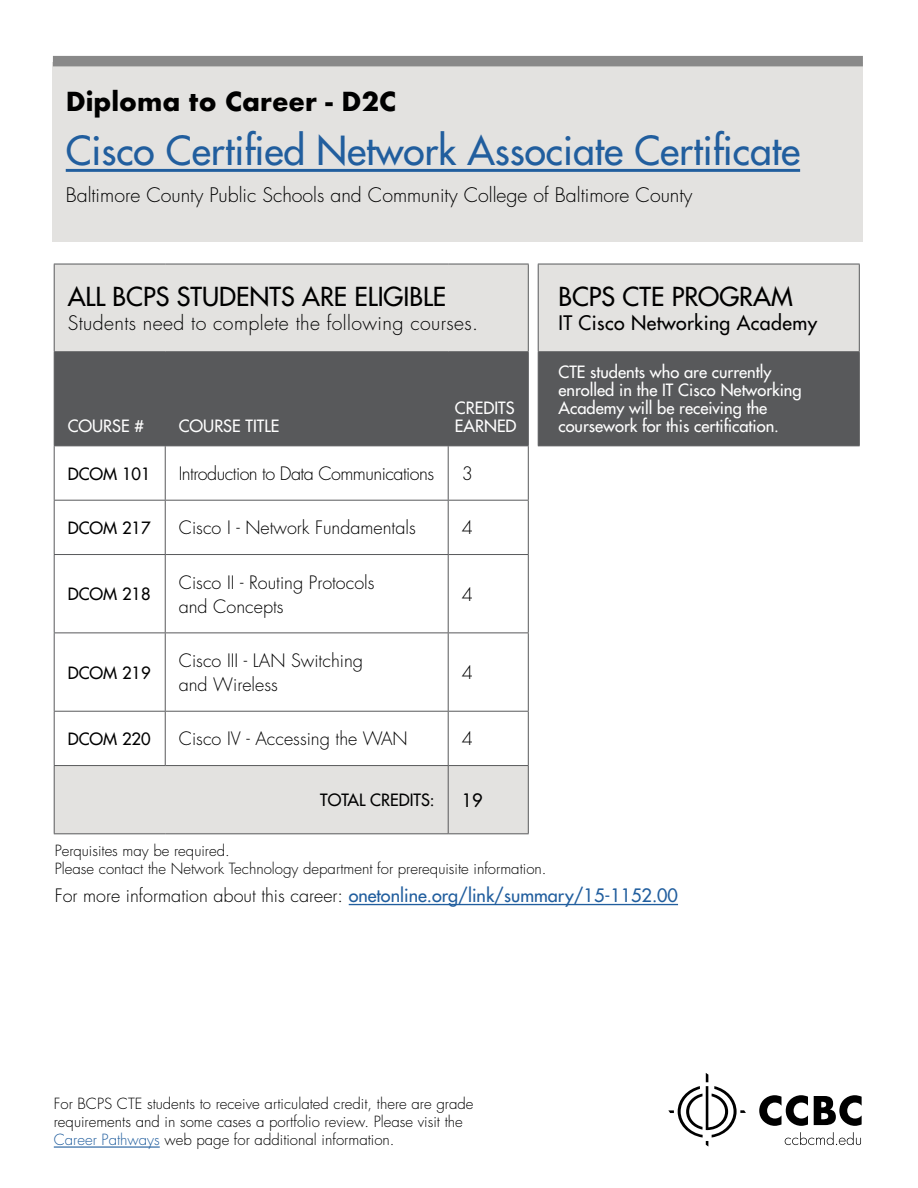
<style>
.page{position:relative;width:918px;height:1188px;background:#fff}
.page>*{position:absolute;margin:0;border:0;box-sizing:border-box;transform-origin:0 0}
.t1{font:39px "Futura";color:#215e9e}
.t2{font:25.5px "Futura";color:#000}
.t3{font:700 25.5px "Futura";color:#000}
.t4{font:300 19.5px "Futura";color:#000}
.t5{font:300 19.5px "Futura";letter-spacing:.02em;color:#000}
.t6{font:19.5px "Futura";letter-spacing:.02em;color:#000}
.t7{font:300 18px/24px "Futura";color:#000}
.t8{font:18px "Futura";color:#215e9e}
.t9{font:300 18px "Futura";letter-spacing:-.03em;color:#000}
.t10{font:18px "Futura";color:#000}
.t11{font:16.5px/18px "Futura";color:#fff}
.t12{font:16.5px "Futura";color:#000}
.t13{font:300 15px/18px "Futura";color:#000}
.s1{font-weight:300;color:#000}
.s2{color:#215e9e}
</style>
<div class="page">
<svg style="left:668px;top:1073px;width:78px;height:74px"></svg>
<svg style="left:759px;top:1095px;width:49px;height:31px"></svg>
<svg style="left:814px;top:1095px;width:48px;height:31px"></svg>
<svg style="left:785px;top:1132px;width:76px;height:13px"></svg>
<div style="left:53px;top:63px;width:810px;height:179px;background:#e3e2e0"></div>
<hr style="left:66px;top:169px;width:734px;height:3px;background:#215e9e">
<div style="left:53px;top:56px;width:810px;height:10px;background:#898989"></div>
<svg style="left:55px;top:265px;width:804px;height:568px"></svg>
<div style="left:528px;top:264px;width:10px;height:88px;background:#fff"></div>
<div style="left:55px;top:352px;width:804px;height:94px;background:#58595b"></div>
<hr style="left:54px;top:264px;width:111px;height:1px;background:#58595b">
<hr style="left:54px;top:264px;width:1px;height:87px;background:#58595b">
<hr style="left:165px;top:264px;width:283px;height:1px;background:#58595b">
<hr style="left:448px;top:264px;width:81px;height:1px;background:#58595b">
<hr style="left:528px;top:264px;width:1px;height:87px;background:#58595b">
<hr style="left:538px;top:264px;width:322px;height:1px;background:#58595b">
<hr style="left:538px;top:264px;width:1px;height:87px;background:#58595b">
<hr style="left:859px;top:264px;width:1px;height:87px;background:#58595b">
<hr style="left:54px;top:351px;width:111px;height:1px;background:#58595b">
<hr style="left:54px;top:352px;width:1px;height:93px;background:#58595b">
<hr style="left:165px;top:351px;width:283px;height:1px;background:#58595b">
<hr style="left:165px;top:352px;width:1px;height:93px;background:#58595b">
<hr style="left:448px;top:351px;width:81px;height:1px;background:#58595b">
<hr style="left:448px;top:352px;width:1px;height:93px;background:#58595b">
<hr style="left:528px;top:352px;width:1px;height:93px;background:#58595b">
<hr style="left:538px;top:351px;width:322px;height:1px;background:#58595b">
<hr style="left:538px;top:352px;width:1px;height:93px;background:#58595b">
<hr style="left:859px;top:352px;width:1px;height:93px;background:#58595b">
<hr style="left:54px;top:445px;width:111px;height:1px;background:#58595b">
<hr style="left:54px;top:446px;width:1px;height:54px;background:#58595b">
<hr style="left:165px;top:445px;width:283px;height:1px;background:#58595b">
<hr style="left:165px;top:446px;width:1px;height:54px;background:#58595b">
<hr style="left:448px;top:445px;width:81px;height:1px;background:#58595b">
<hr style="left:448px;top:446px;width:1px;height:54px;background:#58595b">
<hr style="left:528px;top:446px;width:1px;height:54px;background:#58595b">
<hr style="left:538px;top:445px;width:322px;height:1px;background:#58595b">
<hr style="left:54px;top:500px;width:111px;height:1px;background:#58595b">
<hr style="left:54px;top:501px;width:1px;height:53px;background:#58595b">
<hr style="left:165px;top:500px;width:283px;height:1px;background:#58595b">
<hr style="left:165px;top:501px;width:1px;height:53px;background:#58595b">
<hr style="left:448px;top:500px;width:81px;height:1px;background:#58595b">
<hr style="left:448px;top:501px;width:1px;height:53px;background:#58595b">
<hr style="left:528px;top:501px;width:1px;height:53px;background:#58595b">
<hr style="left:54px;top:554px;width:111px;height:1px;background:#58595b">
<hr style="left:54px;top:555px;width:1px;height:78px;background:#58595b">
<hr style="left:165px;top:554px;width:283px;height:1px;background:#58595b">
<hr style="left:165px;top:555px;width:1px;height:78px;background:#58595b">
<hr style="left:448px;top:554px;width:81px;height:1px;background:#58595b">
<hr style="left:448px;top:555px;width:1px;height:78px;background:#58595b">
<hr style="left:528px;top:555px;width:1px;height:78px;background:#58595b">
<hr style="left:54px;top:633px;width:111px;height:1px;background:#58595b">
<hr style="left:54px;top:633px;width:1px;height:78px;background:#58595b">
<hr style="left:165px;top:633px;width:283px;height:1px;background:#58595b">
<hr style="left:165px;top:633px;width:1px;height:78px;background:#58595b">
<hr style="left:448px;top:633px;width:81px;height:1px;background:#58595b">
<hr style="left:448px;top:633px;width:1px;height:78px;background:#58595b">
<hr style="left:528px;top:633px;width:1px;height:78px;background:#58595b">
<hr style="left:54px;top:711px;width:111px;height:1px;background:#58595b">
<hr style="left:54px;top:712px;width:1px;height:53px;background:#58595b">
<hr style="left:165px;top:711px;width:283px;height:1px;background:#58595b">
<hr style="left:165px;top:712px;width:1px;height:53px;background:#58595b">
<hr style="left:448px;top:711px;width:81px;height:1px;background:#58595b">
<hr style="left:448px;top:712px;width:1px;height:53px;background:#58595b">
<hr style="left:528px;top:712px;width:1px;height:53px;background:#58595b">
<hr style="left:54px;top:765px;width:111px;height:1px;background:#58595b">
<hr style="left:54px;top:766px;width:1px;height:67px;background:#58595b">
<hr style="left:165px;top:765px;width:283px;height:1px;background:#58595b">
<hr style="left:448px;top:765px;width:81px;height:1px;background:#58595b">
<hr style="left:448px;top:766px;width:1px;height:67px;background:#58595b">
<hr style="left:528px;top:766px;width:1px;height:67px;background:#58595b">
<hr style="left:54px;top:833px;width:111px;height:1px;background:#58595b">
<hr style="left:165px;top:833px;width:283px;height:1px;background:#58595b">
<hr style="left:448px;top:833px;width:81px;height:1px;background:#58595b">
<hr style="left:349px;top:904px;width:329px;height:1px;background:#215e9e">
<hr style="left:54px;top:1146px;width:106px;height:2px;background:#215e9e">
<p class="t3" style="left:66px;top:83px;width:332px">Diploma to Career - D2C</p>
<h1 class="t1" style="left:66px;top:125px;width:736px">Cisco Certified Network Associate Certificate</h1>
<p class="t4" style="left:66px;top:182px;width:628px">Baltimore County Public Schools and Community College of Baltimore County</p>
<h2 class="t2" style="left:68px;top:280px;width:380px">ALL BCPS STUDENTS ARE ELIGIBLE</h2>
<p class="t5" style="left:68px;top:311px;width:412px">Students need to complete the following courses.</p>
<p class="t11" style="left:68px;top:417px;width:78px">COURSE #</p>
<p class="t11" style="left:179px;top:417px;width:102px">COURSE TITLE</p>
<p class="t11" style="left:455px;top:399px;width:63px">CREDITS<br>EARNED</p>
<p class="t12" style="left:68px;top:463px;width:84px">DCOM 101</p>
<p class="t9" style="left:179px;top:462px;width:257px">Introduction to Data Communications</p>
<p class="t7" style="left:462px;top:462px;width:13px">3</p>
<p class="t12" style="left:68px;top:517px;width:84px">DCOM 217</p>
<p class="t7" style="left:179px;top:516px;width:239px">Cisco I - Network Fundamentals</p>
<p class="t7" style="left:462px;top:516px;width:13px">4</p>
<p class="t12" style="left:68px;top:583px;width:84px">DCOM 218</p>
<p class="t12" style="left:68px;top:662px;width:84px">DCOM 219</p>
<p class="t7" style="left:179px;top:570px;width:197px">Cisco II - Routing Protocols and Concepts</p>
<p class="t7" style="left:179px;top:649px;width:186px">Cisco III - LAN Switching and Wireless</p>
<p class="t7" style="left:462px;top:582px;width:13px">4</p>
<p class="t7" style="left:462px;top:661px;width:13px">4</p>
<p class="t12" style="left:68px;top:728px;width:84px">DCOM 220</p>
<p class="t7" style="left:179px;top:727px;width:230px">Cisco IV - Accessing the WAN</p>
<p class="t7" style="left:462px;top:727px;width:13px">4</p>
<p class="t12" style="left:320px;top:789px;width:116px">TOTAL CREDITS:</p>
<p class="t10" style="left:462px;top:788px;width:22px">19</p>
<h2 class="t2" style="left:558px;top:280px;width:236px">BCPS CTE PROGRAM</h2>
<p class="t6" style="left:558px;top:310px;width:260px">IT Cisco Networking Academy</p>
<p class="t11" style="left:558px;top:363px;width:245px">CTE students who are currently enrolled in the IT Cisco Networking Academy will be receiving the coursework for this certification.</p>
<p class="t13" style="left:55px;top:842px;width:176px">Perquisites may be required.</p>
<p class="t13" style="left:55px;top:860px;width:493px">Please contact the Network Technology department for prerequisite information.</p>
<p class="t8" style="left:55px;top:883px;width:625px"><span class="s1">For more information about this career:</span> onetonline.org/link/summary/15-1152.00</p>
<p class="t13" style="left:54px;top:1095px;width:421px">For BCPS CTE students to receive articulated credit, there are grade requirements and in some cases a portfolio review. Please visit the<br><span class="s2">Career Pathways</span> web page for additional information.</p>
</div>
